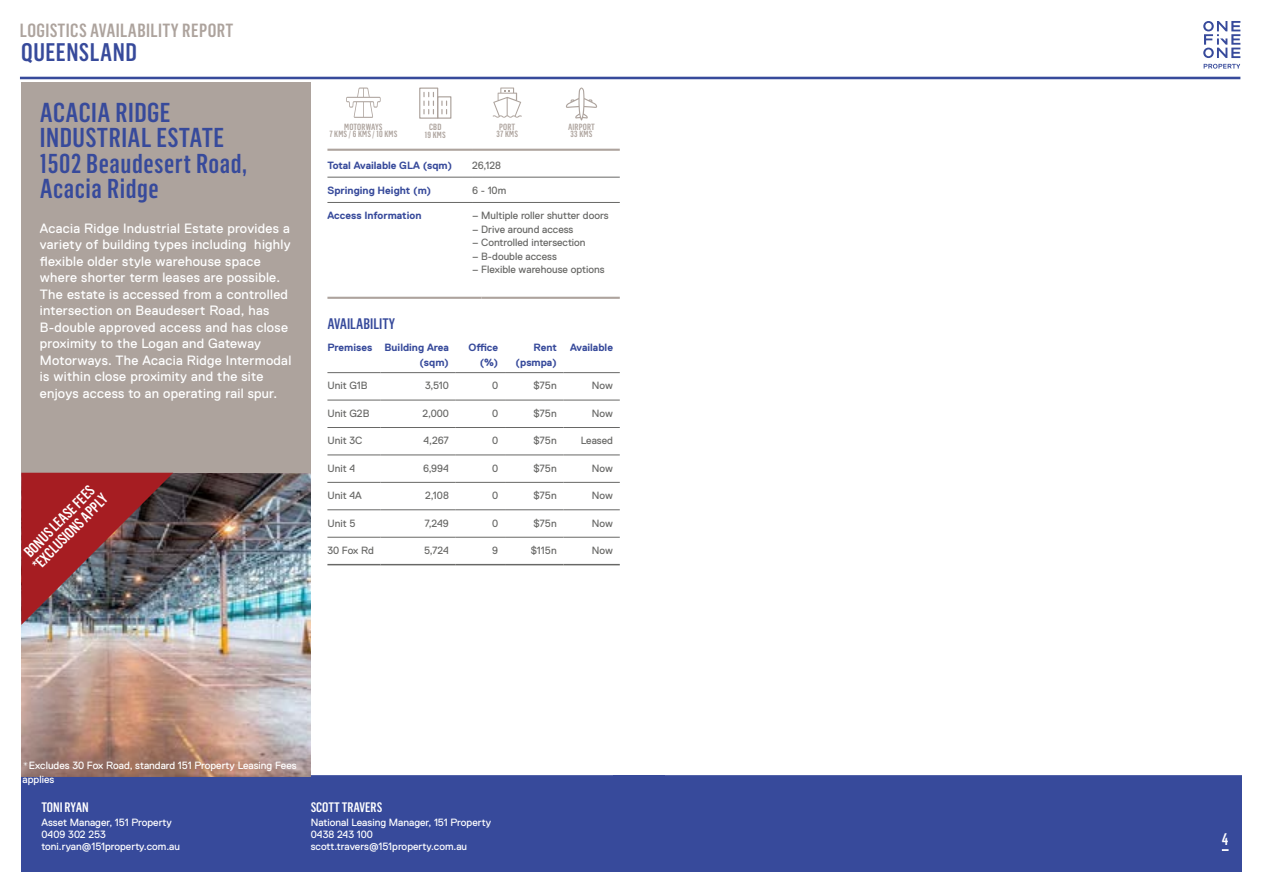
<style>
.page{position:relative;width:1263px;height:893px;background:#fff}
.page>*{position:absolute;margin:0;border:0;box-sizing:border-box;transform-origin:0 0}
.t1{font:500 26.85px/25.5px "Flama Condensed";letter-spacing:.02em;color:#374a9b}
.t2{font:500 25.05px "Flama Condensed";letter-spacing:.02em;color:#374a9b}
.t3{font:500 18.75px "Flama Condensed";letter-spacing:.02em;color:#ada39d}
.t4{font:500 16.5px "Flama Condensed";color:#fff}
.t5{font:500 15px/15px "Flama Condensed";color:#fff}
.t6{font:500 15px "Flama Condensed";color:#374a9b}
.t7{font:13.5px/16.5px "Replica";letter-spacing:.02em;color:#fff}
.t8{font:500 13.5px "Flama Condensed";color:#fff}
.t9{font:10.5px "Replica";color:#686866}
.t10{font:10.5px/12px "Replica";color:#fff}
.t11{font:700 10.5px/15.3px "Replica";color:#374a9b;text-align:right}
.t12{font:500 8.85px/7.5px "Flama Condensed";letter-spacing:.02em;color:#ada39d;text-align:center}
</style>
<div class="page">
<div style="left:644px;top:775px;width:597px;height:97px;background:#374a9b"></div>
<div style="left:21px;top:82px;width:290px;height:391px;background:#ada39d"></div>
<div style="left:21px;top:775px;width:599px;height:97px;background:#374a9b"></div>
<hr style="left:20px;top:77px;width:1220px;height:2px;background:#374a9b">
<svg style="left:1204px;top:64px;width:36px;height:5px"></svg>
<svg style="left:1203px;top:21px;width:37px;height:37px"></svg>
<svg style="left:1222px;top:849px;width:6px;height:2px"></svg>
<svg style="left:346px;top:88px;width:35px;height:30px"></svg>
<div style="left:419px;top:88px;width:19px;height:31px;border:1px solid #ada39d"></div>
<div style="left:437px;top:96px;width:14px;height:23px;border:1px solid #ada39d"></div>
<svg style="left:441px;top:101px;width:6px;height:13px"></svg>
<svg style="left:423px;top:92px;width:11px;height:22px"></svg>
<svg style="left:492px;top:88px;width:30px;height:30px"></svg>
<svg style="left:566px;top:88px;width:31px;height:32px"></svg>
<svg style="left:327px;top:176px;width:293px;height:1px"></svg>
<hr style="left:327px;top:177px;width:145px;height:1px;background:#686866">
<hr style="left:327px;top:202px;width:145px;height:1px;background:#686866">
<hr style="left:472px;top:177px;width:148px;height:1px;background:#686866">
<hr style="left:472px;top:202px;width:148px;height:1px;background:#686866">
<hr style="left:327px;top:149px;width:145px;height:2px;background:#ada39d">
<hr style="left:472px;top:149px;width:148px;height:2px;background:#ada39d">
<hr style="left:327px;top:297px;width:155px;height:2px;background:#ada39d">
<hr style="left:482px;top:297px;width:67px;height:2px;background:#ada39d">
<hr style="left:549px;top:297px;width:71px;height:2px;background:#ada39d">
<svg style="left:327px;top:373px;width:293px;height:191px"></svg>
<hr style="left:327px;top:564px;width:54px;height:1px;background:#686866">
<hr style="left:381px;top:564px;width:75px;height:1px;background:#686866">
<hr style="left:456px;top:564px;width:49px;height:1px;background:#686866">
<hr style="left:505px;top:564px;width:58px;height:1px;background:#686866">
<hr style="left:563px;top:564px;width:57px;height:1px;background:#686866">
<hr style="left:327px;top:372px;width:54px;height:1px;background:#686866">
<hr style="left:327px;top:400px;width:54px;height:1px;background:#686866">
<hr style="left:327px;top:427px;width:54px;height:1px;background:#686866">
<hr style="left:327px;top:455px;width:54px;height:1px;background:#686866">
<hr style="left:327px;top:482px;width:54px;height:1px;background:#686866">
<hr style="left:327px;top:509px;width:54px;height:1px;background:#686866">
<hr style="left:327px;top:537px;width:54px;height:1px;background:#686866">
<hr style="left:381px;top:372px;width:75px;height:1px;background:#686866">
<hr style="left:456px;top:372px;width:49px;height:1px;background:#686866">
<hr style="left:505px;top:372px;width:58px;height:1px;background:#686866">
<hr style="left:381px;top:400px;width:75px;height:1px;background:#686866">
<hr style="left:456px;top:400px;width:49px;height:1px;background:#686866">
<hr style="left:505px;top:400px;width:58px;height:1px;background:#686866">
<hr style="left:381px;top:427px;width:75px;height:1px;background:#686866">
<hr style="left:456px;top:427px;width:49px;height:1px;background:#686866">
<hr style="left:505px;top:427px;width:58px;height:1px;background:#686866">
<hr style="left:381px;top:455px;width:75px;height:1px;background:#686866">
<hr style="left:456px;top:455px;width:49px;height:1px;background:#686866">
<hr style="left:505px;top:455px;width:58px;height:1px;background:#686866">
<hr style="left:381px;top:482px;width:75px;height:1px;background:#686866">
<hr style="left:456px;top:482px;width:49px;height:1px;background:#686866">
<hr style="left:505px;top:482px;width:58px;height:1px;background:#686866">
<hr style="left:381px;top:509px;width:75px;height:1px;background:#686866">
<hr style="left:456px;top:509px;width:49px;height:1px;background:#686866">
<hr style="left:505px;top:509px;width:58px;height:1px;background:#686866">
<hr style="left:381px;top:537px;width:75px;height:1px;background:#686866">
<hr style="left:456px;top:537px;width:49px;height:1px;background:#686866">
<hr style="left:505px;top:537px;width:58px;height:1px;background:#686866">
<hr style="left:563px;top:372px;width:57px;height:1px;background:#686866">
<hr style="left:563px;top:400px;width:57px;height:1px;background:#686866">
<hr style="left:563px;top:427px;width:57px;height:1px;background:#686866">
<hr style="left:563px;top:455px;width:57px;height:1px;background:#686866">
<hr style="left:563px;top:482px;width:57px;height:1px;background:#686866">
<hr style="left:563px;top:509px;width:57px;height:1px;background:#686866">
<hr style="left:563px;top:537px;width:57px;height:1px;background:#686866">
<img style="left:21px;top:473px;width:290px;height:304px">
<img style="left:21px;top:473px;width:152px;height:152px">
<div style="left:614px;top:775px;width:51px;height:97px;background:#374a9b"></div>
<h3 class="t3" style="left:20px;top:19px;width:215px">LOGISTICS AVAILABILITY REPORT</h3>
<h2 class="t2" style="left:21px;top:36px;width:117px">QUEENSLAND</h2>
<h1 class="t1" style="left:40px;top:99px;width:209px">ACACIA RIDGE<br>INDUSTRIAL ESTATE<br>1502 Beaudesert Road,<br>Acacia Ridge</h1>
<p class="t7" style="left:40px;top:220px;width:253px">Acacia Ridge Industrial Estate provides a variety of building types including highly flexible older style warehouse space where shorter term leases are possible.<br>The estate is accessed from a controlled intersection on Beaudesert Road, has B-double approved access and has close proximity to the Logan and Gateway Motorways. The Acacia Ridge Intermodal is within close proximity and the site enjoys access to an operating rail spur.</p>
<p class="t5" style="left:18px;top:551px;width:102px;rotate:-45deg">BONUS LEASE FEES *EXCLUSIONS APPLY</p>
<p class="t12" style="left:329px;top:122px;width:70px">MOTORWAYS<br>7 KMS / 6 KMS / 10 KMS</p>
<p class="t12" style="left:425px;top:123px;width:22px">CBD<br>19 KMS</p>
<p class="t12" style="left:496px;top:123px;width:23px">PORT<br>37 KMS</p>
<p class="t12" style="left:568px;top:123px;width:28px;text-align:left">AIRPORT<br>33 KMS</p>
<p class="t11" style="left:327px;top:157px;width:126px">Total Available GLA (sqm)</p>
<p class="t9" style="left:472px;top:159px;width:30px">26,128</p>
<p class="t11" style="left:327px;top:183px;width:105px">Springing Height (m)</p>
<p class="t9" style="left:472px;top:184px;width:36px">6 - 10m</p>
<p class="t11" style="left:327px;top:208px;width:95px">Access Information</p>
<p class="t9" style="left:472px;top:210px;width:138px">– Multiple roller shutter doors</p>
<p class="t9" style="left:472px;top:223px;width:103px">– Drive around access</p>
<p class="t9" style="left:472px;top:237px;width:115px">– Controlled intersection</p>
<p class="t9" style="left:472px;top:250px;width:86px">– B-double access</p>
<p class="t9" style="left:472px;top:264px;width:134px">– Flexible warehouse options</p>
<p class="t6" style="left:327px;top:314px;width:69px">AVAILABILITY</p>
<p class="t11" style="left:327px;top:339px;width:123px">Premises Building Area (sqm)</p>
<p class="t11" style="left:468px;top:339px;width:31px">Office (%)</p>
<p class="t11" style="left:516px;top:339px;width:43px">Rent (psmpa)</p>
<p class="t11" style="left:570px;top:339px;width:44px">Available</p>
<p class="t9" style="left:327px;top:380px;width:42px">Unit G1B</p>
<p class="t9" style="left:425px;top:380px;width:25px">3,510</p>
<p class="t9" style="left:492px;top:380px;width:8px">0</p>
<p class="t9" style="left:533px;top:380px;width:25px">$75n</p>
<p class="t9" style="left:592px;top:380px;width:23px">Now</p>
<p class="t9" style="left:327px;top:407px;width:43px">Unit G2B</p>
<p class="t9" style="left:422px;top:407px;width:28px">2,000</p>
<p class="t9" style="left:492px;top:407px;width:8px">0</p>
<p class="t9" style="left:533px;top:407px;width:25px">$75n</p>
<p class="t9" style="left:592px;top:407px;width:23px">Now</p>
<p class="t9" style="left:327px;top:435px;width:37px">Unit 3C</p>
<p class="t9" style="left:423px;top:435px;width:27px">4,267</p>
<p class="t9" style="left:492px;top:435px;width:8px">0</p>
<p class="t9" style="left:533px;top:435px;width:25px">$75n</p>
<p class="t9" style="left:581px;top:435px;width:34px">Leased</p>
<p class="t9" style="left:327px;top:462px;width:29px">Unit 4</p>
<p class="t9" style="left:423px;top:462px;width:27px">6,994</p>
<p class="t9" style="left:492px;top:462px;width:8px">0</p>
<p class="t9" style="left:533px;top:462px;width:25px">$75n</p>
<p class="t9" style="left:592px;top:462px;width:23px">Now</p>
<p class="t9" style="left:327px;top:490px;width:36px">Unit 4A</p>
<p class="t9" style="left:425px;top:490px;width:25px">2,108</p>
<p class="t9" style="left:492px;top:490px;width:8px">0</p>
<p class="t9" style="left:533px;top:490px;width:25px">$75n</p>
<p class="t9" style="left:592px;top:490px;width:23px">Now</p>
<p class="t9" style="left:327px;top:517px;width:30px">Unit 5</p>
<p class="t9" style="left:424px;top:517px;width:26px">7,249</p>
<p class="t9" style="left:492px;top:517px;width:8px">0</p>
<p class="t9" style="left:533px;top:517px;width:25px">$75n</p>
<p class="t9" style="left:592px;top:517px;width:23px">Now</p>
<p class="t9" style="left:327px;top:545px;width:48px">30 Fox Rd</p>
<p class="t9" style="left:424px;top:545px;width:26px">5,724</p>
<p class="t9" style="left:492px;top:545px;width:7px">9</p>
<p class="t9" style="left:531px;top:545px;width:28px">$115n</p>
<p class="t9" style="left:592px;top:545px;width:23px">Now</p>
<p class="t10" style="left:23px;top:759px;width:276px;line-height:13.5px">*Excludes 30 Fox Road, standard 151 Property Leasing Fees applies</p>
<p class="t8" style="left:41px;top:799px;width:49px">TONI RYAN</p>
<p class="t10" style="left:41px;top:816px;width:140px">Asset Manager, 151 Property<br>0409 302 253 toni.ryan@151property.com.au</p>
<p class="t8" style="left:311px;top:799px;width:73px">SCOTT TRAVERS</p>
<p class="t10" style="left:311px;top:816px;width:182px">National Leasing Manager, 151 Property<br>0438 243 100 scott.travers@151property.com.au</p>
<p class="t4" style="left:1222px;top:829px;width:8px">4</p>
</div>
